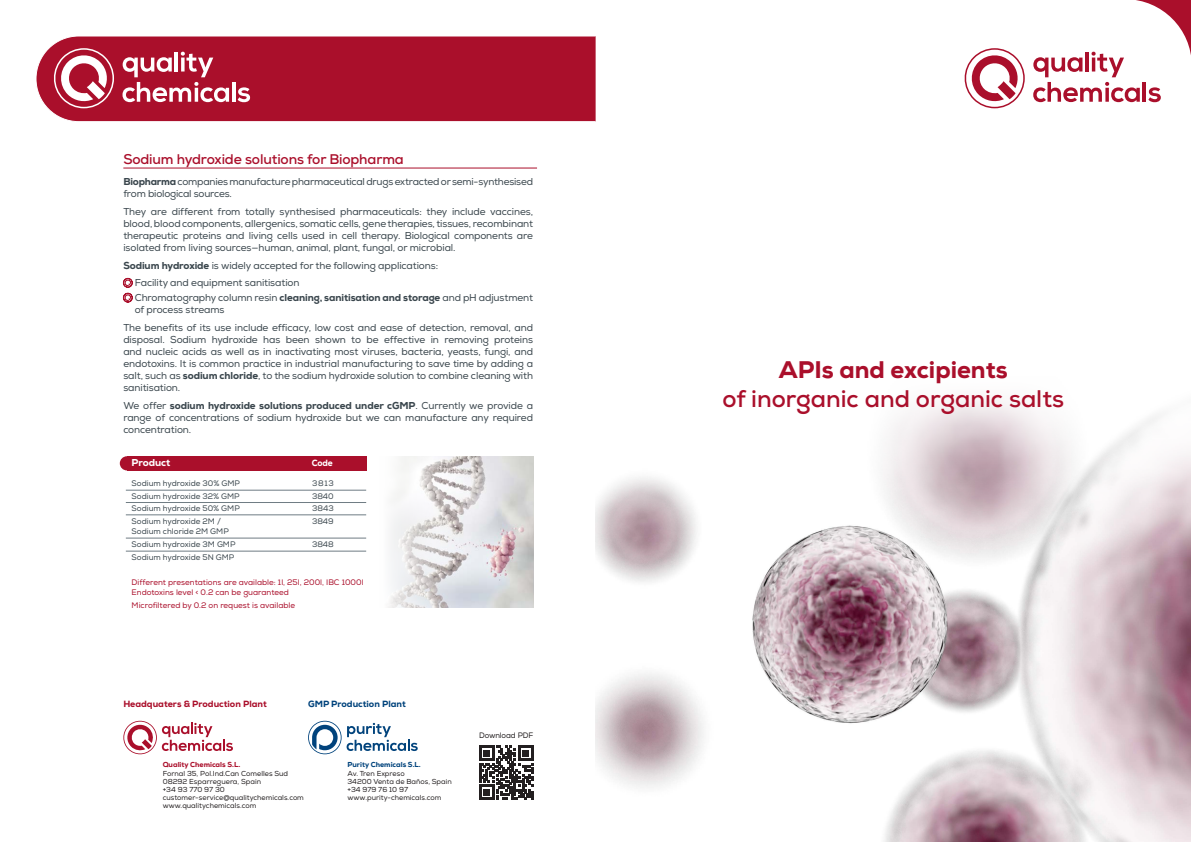
<style>
.page{position:relative;width:1191px;height:842px;background:#fff}
.page>*{position:absolute;margin:0;border:0;box-sizing:border-box;transform-origin:0 0}
.t1{font:700 24px "Nexa";color:#aa0f2b}
.t2{font:800 24px "Nexa";color:#aa0f2b}
.t3{font:700 14px "Nexa";letter-spacing:-.01em;color:#aa0f2b}
.t4{font:10px/12px "Nexa";letter-spacing:-.01em;color:#3a464d;text-align:justify}
.t5{font:800 10px "Nexa";letter-spacing:-.01em;color:#fff}
.t6{font:800 9px "Nexa";color:#aa0f2b}
.t7{font:800 9px "Nexa";color:#01437c}
.t8{font:800 9px "Nexa";color:#fff;scale:.95 1}
.t9{font:8px "Nexa";color:#3a464d}
.t10{font:8px "Nexa";color:#aa0f2b}
.t11{font:7.9px "Nexa";letter-spacing:-.015em;color:#231f20}
.t12{font:7.2px "Nexa";color:#231f20}
.t13{font:800 7.2px "Nexa";color:#aa0f2b}
.t14{font:800 7.2px "Nexa";color:#01437c}
.s1{font-weight:800}
</style>
<div class="page">
<img style="left:388px;top:456px;width:145px;height:152px">
<img style="left:595px;top:400px;width:596px;height:442px">
<hr style="left:123px;top:168px;width:414px;height:1px;background:#aa0f2b">
<svg style="left:123px;top:278px;width:9px;height:9px"></svg>
<svg style="left:123px;top:293px;width:9px;height:9px"></svg>
<div style="left:36px;top:36px;width:560px;height:86px;background:#aa0f2b"></div>
<svg style="left:122px;top:51px;width:107px;height:51px"></svg>
<hr style="left:232px;top:82px;width:3px;height:20px;background:#fff">
<svg style="left:238px;top:87px;width:12px;height:15px"></svg>
<svg style="left:51px;top:48px;width:63px;height:60px"></svg>
<svg style="left:964px;top:48px;width:60px;height:60px"></svg>
<div style="left:127px;top:456px;width:239px;height:14px;background:#aa0f2b"></div>
<div style="left:120px;top:456px;width:14px;height:14px;background:#aa0f2b;border-radius:50%"></div>
<hr style="left:126px;top:490px;width:240px;height:1px;background:#6f7c84">
<hr style="left:126px;top:502px;width:240px;height:1px;background:#6f7c84">
<hr style="left:126px;top:515px;width:240px;height:1px;background:#6f7c84">
<hr style="left:126px;top:538px;width:240px;height:1px;background:#6f7c84">
<hr style="left:126px;top:551px;width:240px;height:1px;background:#6f7c84">
<svg style="left:123px;top:721px;width:110px;height:33px"></svg>
<svg style="left:308px;top:721px;width:110px;height:33px"></svg>
<svg style="left:479px;top:746px;width:54px;height:54px"></svg>
<svg style="left:1033px;top:0;width:158px;height:102px"></svg>
<p class="t3" style="left:123px;top:150px;width:282px">Sodium hydroxide solutions for Biopharma</p>
<p class="t4" style="left:123px;top:176px;width:411px"><span class="s1">Biopharma</span> companies manufacture pharmaceutical drugs extracted or semi-synthesised from biological sources.</p>
<p class="t4" style="left:123px;top:206px;width:411px">They are different from totally synthesised pharmaceuticals: they include vaccines, blood, blood components, allergenics, somatic cells, gene therapies, tissues, recombinant therapeutic proteins and living cells used in cell therapy. Biological components are isolated from living sources—human, animal, plant, fungal, or microbial.</p>
<p class="t4" style="left:123px;top:259px;width:316px"><span class="s1">Sodium hydroxide</span> is widely accepted for the following applications:</p>
<p class="t4" style="left:135px;top:277px;width:166px">Facility and equipment sanitisation</p>
<p class="t4" style="left:135px;top:292px;width:400px">Chromatography column resin <span class="s1">cleaning, sanitisation and storage</span> and pH adjustment of process streams</p>
<p class="t4" style="left:123px;top:322px;width:411px">The benefits of its use include efficacy, low cost and ease of detection, removal, and disposal. Sodium hydroxide has been shown to be effective in removing proteins and nucleic acids as well as in inactivating most viruses, bacteria, yeasts, fungi, and endotoxins. It is common practice in industrial manufacturing to save time by adding a salt, such as <span class="s1">sodium chloride</span>, to the sodium hydroxide solution to combine cleaning with sanitisation.</p>
<p class="t4" style="left:123px;top:399px;width:411px">We offer <span class="s1">sodium hydroxide solutions produced under cGMP</span>. Currently we provide a range of concentrations of sodium hydroxide but we can manufacture any required concentration.</p>
<p class="t5" style="left:132px;top:457px;width:40px">Product</p>
<p class="t8" style="left:312px;top:458px;width:23px">Code</p>
<p class="t9" style="left:132px;top:478px;width:110px">Sodium hydroxide 30% GMP</p>
<p class="t9" style="left:312px;top:478px;width:23px">3813</p>
<p class="t9" style="left:132px;top:491px;width:110px">Sodium hydroxide 32% GMP</p>
<p class="t9" style="left:312px;top:491px;width:23px">3840</p>
<p class="t9" style="left:132px;top:504px;width:110px">Sodium hydroxide 50% GMP</p>
<p class="t9" style="left:312px;top:504px;width:23px">3843</p>
<p class="t9" style="left:132px;top:517px;width:91px">Sodium hydroxide 2M /</p>
<p class="t9" style="left:312px;top:517px;width:23px">3849</p>
<p class="t9" style="left:132px;top:527px;width:99px">Sodium chloride 2M GMP</p>
<p class="t9" style="left:132px;top:539px;width:105px">Sodium hydroxide 3M GMP</p>
<p class="t9" style="left:312px;top:539px;width:23px">3848</p>
<p class="t9" style="left:132px;top:552px;width:104px">Sodium hydroxide 5N GMP</p>
<p class="t10" style="left:132px;top:577px;width:233px">Different presentations are available: 1l, 25l, 200l, IBC 1000l</p>
<p class="t10" style="left:132px;top:587px;width:159px">Endotoxins level &lt; 0.2 can be guaranteed</p>
<p class="t10" style="left:132px;top:600px;width:165px">Microfiltered by 0.2 on request is available</p>
<p class="t6" style="left:123px;top:698px;width:145px">Headquaters &amp; Production Plant</p>
<p class="t7" style="left:308px;top:698px;width:99px">GMP Production Plant</p>
<p class="t13" style="left:163px;top:759px;width:79px">Quality Chemicals S.L.</p>
<p class="t12" style="left:163px;top:769px;width:127px">Fornal 35, Pol.Ind.Can Comelles Sud</p>
<p class="t12" style="left:163px;top:777px;width:100px">08292 Esparreguera, Spain</p>
<p class="t12" style="left:163px;top:785px;width:64px">+34 93 770 97 30</p>
<p class="t12" style="left:163px;top:793px;width:143px">customer-service@qualitychemicals.com</p>
<p class="t12" style="left:163px;top:801px;width:95px">www.qualitychemicals.com</p>
<p class="t14" style="left:347px;top:759px;width:75px">Purity Chemicals S.L.</p>
<p class="t12" style="left:347px;top:769px;width:59px">Av. Tren Expreso</p>
<p class="t12" style="left:347px;top:777px;width:106px">34200 Venta de Baños, Spain</p>
<p class="t12" style="left:347px;top:785px;width:62px">+34 979 76 10 97</p>
<p class="t12" style="left:347px;top:793px;width:96px">www.purity-chemicals.com</p>
<p class="t11" style="left:479px;top:731px;width:56px">Download PDF</p>
<p class="t2" style="left:778px;top:354px;width:230px">APIs and excipients</p>
<p class="t1" style="left:722px;top:383px;width:343px">of inorganic and organic salts</p>
</div>
